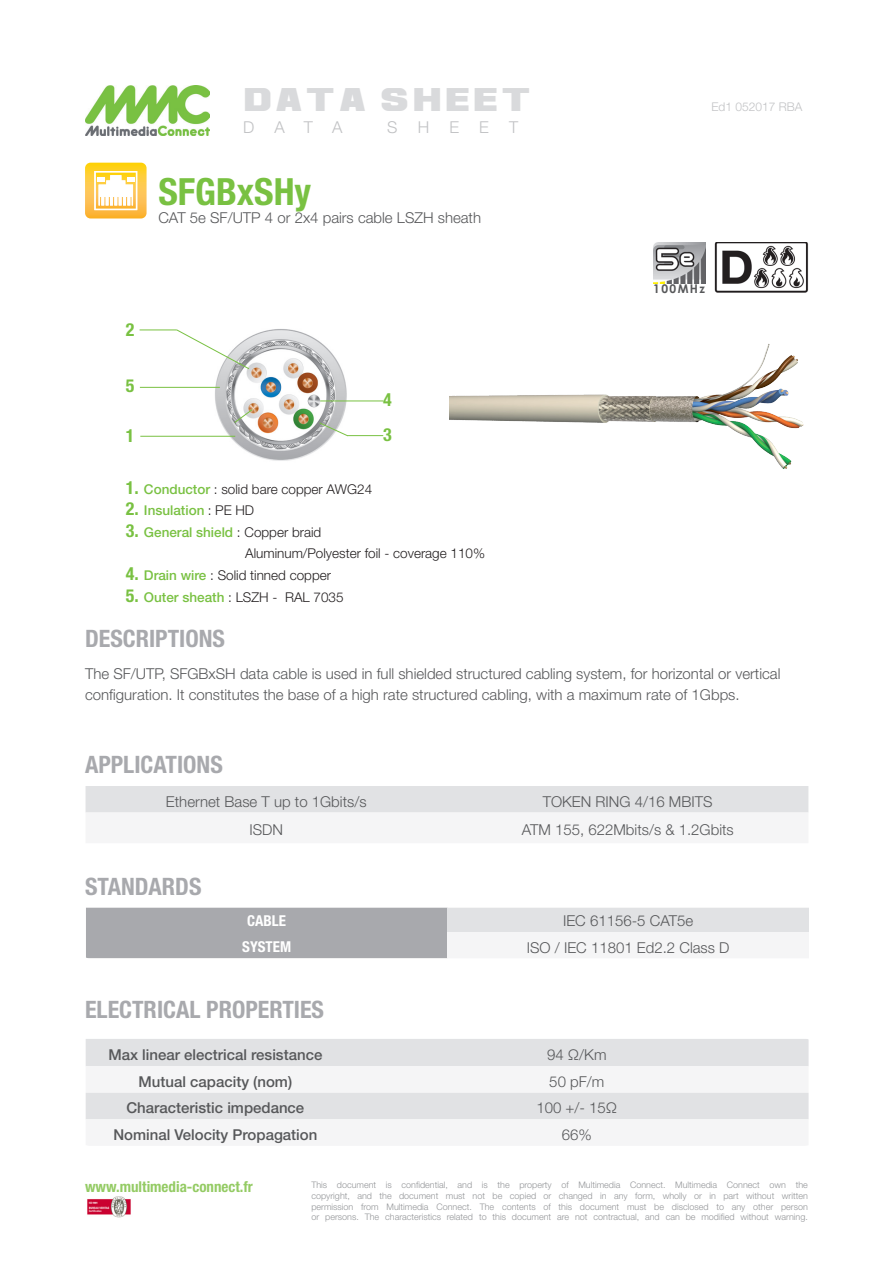
<style>
.page{position:relative;width:893px;height:1263px;background:#fff}
.page>*{position:absolute;margin:0;border:0;box-sizing:border-box;transform-origin:0 0}
.t1{font:700 condensed 37.5px "Helvetica Neue";color:#79c142}
.t2{font:25.5px "Ash";letter-spacing:.16em;color:#d9dadc}
.t3{font:700 24px "Helvetica Neue";color:#a8a9ad}
.t4{font:700 18px "Helvetica Neue";color:#79c142}
.t5{font:200 16.35px "Helvetica Neue";letter-spacing:1.23em;color:#c1c2c4}
.t6{font:200 15px/21px "Helvetica Neue";color:#57585a}
.t7{font:500 15px "Helvetica Neue";color:#57585a}
.t8{font:700 15px "Helvetica Neue";color:#94cb64}
.t9{font:700 15px "Helvetica Neue";color:#fff}
.t10{font:200 13.5px "Helvetica Neue";color:#231f20}
.t11{font:500 13.5px "Helvetica Neue";color:#79c142}
.t12{font:200 12px "Helvetica Neue";color:#c1c2c4}
.t13{font:700 12px "Century Gothic";letter-spacing:.12em;color:#57585a}
.t14{font:200 9px/10.8px "Helvetica Neue";color:#939598;text-align:justify}
.s1{font-weight:700;font-size:18px;color:#79c142}
.s2{font-weight:500;color:#79c142}
.s3{font-weight:700;font-size:18px}
.s4{font-weight:200;color:#231f20}
</style>
<div class="page">
<img style="left:85px;top:85px;width:124px;height:51px">
<svg style="left:85px;top:163px;width:62px;height:55px"></svg>
<img style="left:87px;top:1196px;width:44px;height:22px">
<img style="left:209px;top:329px;width:141px;height:132px">
<div style="left:86px;top:908px;width:361px;height:50px;background:#a8a9ad"></div>
<div style="left:447px;top:908px;width:362px;height:24px;background:#e1e2e4"></div>
<div style="left:447px;top:932px;width:362px;height:26px;background:#f5f5f6"></div>
<div style="left:86px;top:786px;width:722px;height:27px;background:#e1e2e4"></div>
<svg style="left:234px;top:409px;width:19px;height:14px"></svg>
<hr style="left:140px;top:330px;width:37px;height:1px;background:#79c142">
<svg style="left:176px;top:329px;width:74px;height:41px"></svg>
<hr style="left:347px;top:435px;width:36px;height:1px;background:#79c142">
<svg style="left:319px;top:422px;width:30px;height:15px"></svg>
<hr style="left:320px;top:401px;width:63px;height:1px;background:#79c142">
<img style="left:714px;top:242px;width:95px;height:51px">
<svg style="left:86px;top:1039px;width:723px;height:81px"></svg>
<hr style="left:140px;top:436px;width:95px;height:1px;background:#79c142">
<hr style="left:140px;top:387px;width:80px;height:1px;background:#79c142">
<img style="left:653px;top:242px;width:52px;height:41px">
<img style="left:449px;top:344px;width:355px;height:125px">
<p class="t2" style="left:245px;top:85px;width:288px">DATA SHEET</p>
<p class="t5" style="left:243px;top:114px;width:101px">DATA</p>
<p class="t5" style="left:387px;top:114px;width:133px">SHEET</p>
<h1 class="t1" style="left:158px;top:160px;width:154px">SFGBxSHy</h1>
<h3 class="t6" style="left:158px;top:206px;width:324px">CAT 5e SF/UTP 4 or 2x4 pairs cable LSZH sheath</h3>
<p class="t4" style="left:126px;top:315px;width:10px">2</p>
<p class="t4" style="left:126px;top:371px;width:10px">5</p>
<p class="t4" style="left:126px;top:421px;width:10px">1</p>
<p class="t4" style="left:383px;top:385px;width:10px">4</p>
<p class="t4" style="left:383px;top:420px;width:10px">3</p>
<p class="t10" style="left:126px;top:478px;width:248px"><span class="s1">1.</span> <span class="s2">Conductor</span> : solid bare copper AWG24</p>
<p class="t11" style="left:126px;top:500px;width:130px"><span class="s3">2.</span> Insulation <span class="s4">: PE HD</span></p>
<p class="t11" style="left:126px;top:521px;width:197px"><span class="s3">3.</span> General shield <span class="s4">: Copper braid</span></p>
<p class="t10" style="left:245px;top:543px;width:241px">Aluminum/Polyester foil - coverage 110%</p>
<p class="t10" style="left:126px;top:564px;width:207px"><span class="s1">4.</span> <span class="s2">Drain wire</span> : Solid tinned copper</p>
<p class="t10" style="left:126px;top:586px;width:219px"><span class="s1">5.</span> <span class="s2">Outer sheath</span> : LSZH - RAL 7035</p>
<h3 class="t12" style="left:711px;top:97px;width:92px">Ed1 052017 RBA</h3>
<p class="t13" style="left:653px;top:280px;width:53px">100MHz</p>
<p class="t3" style="left:85px;top:618px;width:141px">DESCRIPTIONS</p>
<p class="t6" style="left:85px;top:662px;width:697px">The SF/UTP, SFGBxSH data cable is used in full shielded structured cabling system, for horizontal or vertical configuration. It constitutes the base of a high rate structured cabling, with a maximum rate of 1Gbps.</p>
<p class="t3" style="left:85px;top:745px;width:139px">APPLICATIONS</p>
<p class="t6" style="left:166px;top:790px;width:202px">Ethernet Base T up to 1Gbits/s</p>
<p class="t6" style="left:543px;top:790px;width:171px">TOKEN RING 4/16 MBITS</p>
<p class="t6" style="left:249px;top:818px;width:35px">ISDN</p>
<p class="t6" style="left:522px;top:818px;width:214px">ATM 155, 622Mbits/s &amp; 1.2Gbits</p>
<p class="t3" style="left:85px;top:866px;width:118px">STANDARDS</p>
<p class="t9" style="left:247px;top:908px;width:40px">CABLE</p>
<p class="t6" style="left:563px;top:909px;width:132px">IEC 61156-5 CAT5e</p>
<p class="t9" style="left:242px;top:935px;width:50px">SYSTEM</p>
<p class="t6" style="left:527px;top:936px;width:204px">ISO / IEC 11801 Ed2.2 Class D</p>
<p class="t3" style="left:85px;top:990px;width:241px">ELECTRICAL PROPERTIES</p>
<p class="t7" style="left:108px;top:1042px;width:216px">Max linear electrical resistance</p>
<p class="t6" style="left:547px;top:1043px;width:61px">94 Ω/Km</p>
<p class="t7" style="left:139px;top:1069px;width:155px">Mutual capacity (nom)</p>
<p class="t6" style="left:549px;top:1070px;width:57px">50 pF/m</p>
<p class="t7" style="left:126px;top:1096px;width:179px">Characteristic impedance</p>
<p class="t6" style="left:536px;top:1096px;width:82px">100 +/- 15Ω</p>
<p class="t7" style="left:113px;top:1122px;width:205px">Nominal Velocity Propagation</p>
<p class="t6" style="left:562px;top:1123px;width:32px">66%</p>
<h3 class="t8" style="left:85px;top:1174px;width:169px">www.multimedia-connect.fr</h3>
<p class="t14" style="left:311px;top:1179px;width:498px">This document is confidential, and is the property of Multimedia Connect. Multimedia Connect own the copyright, and the document must not be copied or changed in any form, wholly or in part without written permission from Multimedia Connect. The contents of this document must be disclosed to any other person or persons. The characteristics related to this document are not contractual, and can be modified without warning.</p>
</div>
